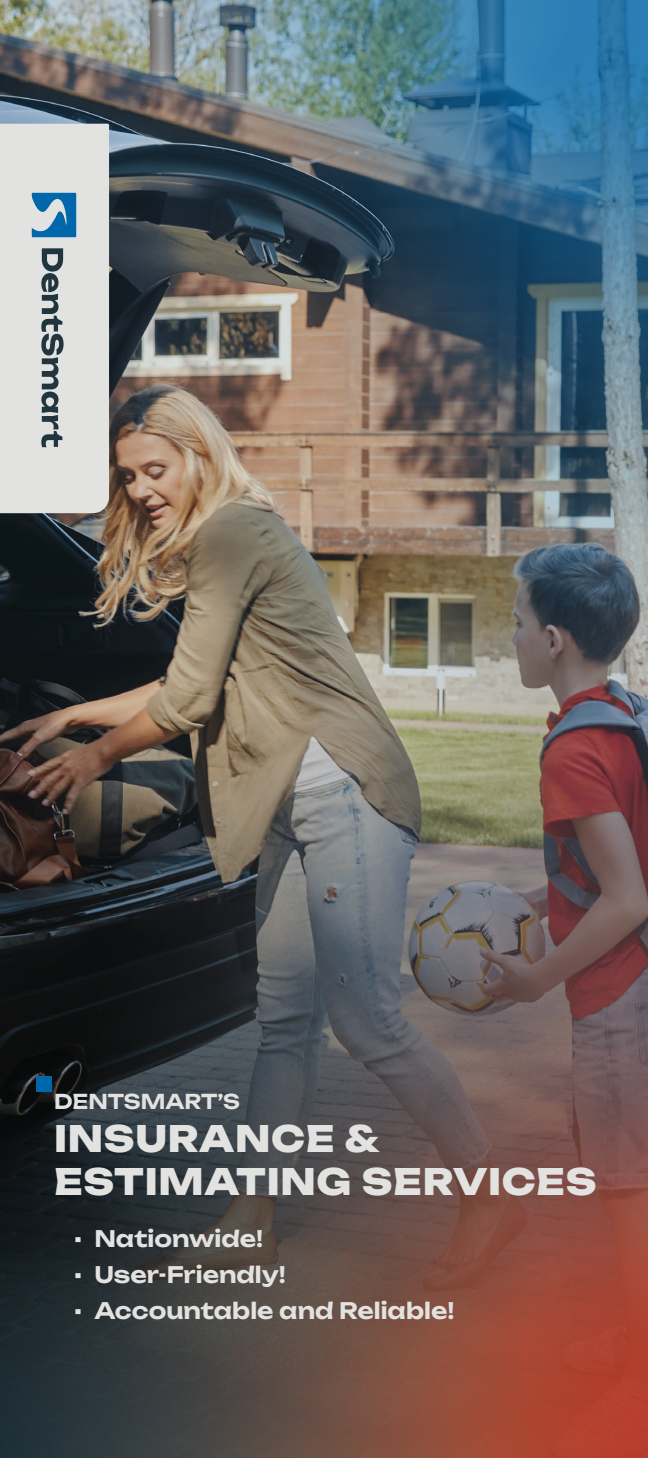
<style>
.page{position:relative;width:648px;height:1458px;background:#fff}
.page>*{position:absolute;margin:0;border:0;box-sizing:border-box;transform-origin:0 0}
.t1{font:800 36px/42.8px "Unbounded";letter-spacing:.02em;color:#e2e2e1}
.t2{font:600 22.5px "Unbounded";color:#e2e2e1}
.t3{font:600 20.25px "Unbounded";color:#e2e2e1}
.s1{font-family:"Times New Roman";font-weight:400}
</style>
<div class="page">
<img style="left:0;top:0;width:648px;height:1458px">
<div style="left:0;top:124px;width:109px;height:389px;background:#e2e2e1"></div>
<svg style="left:41px;top:248px;width:23px;height:199px;background:#869094"></svg>
<svg style="left:32px;top:193px;width:44px;height:44px;background:#4a8fbc"></svg>
<div style="left:36px;top:1076px;width:16px;height:16px;background:#0067aa"></div>
<p class="t3" style="left:54px;top:1086px;width:188px">DENTSMART’S</p>
<h1 class="t1" style="left:54px;top:1114px;width:544px">INSURANCE &amp;<br>ESTIMATING SERVICES</h1>
<p class="t2" style="left:74px;top:1220px;width:190px"><span class="s1">▪</span> Nationwide!</p>
<p class="t2" style="left:74px;top:1256px;width:213px"><span class="s1">▪</span> User-Friendly!</p>
<p class="t2" style="left:74px;top:1292px;width:382px"><span class="s1">▪</span> Accountable and Reliable!</p>
</div>
